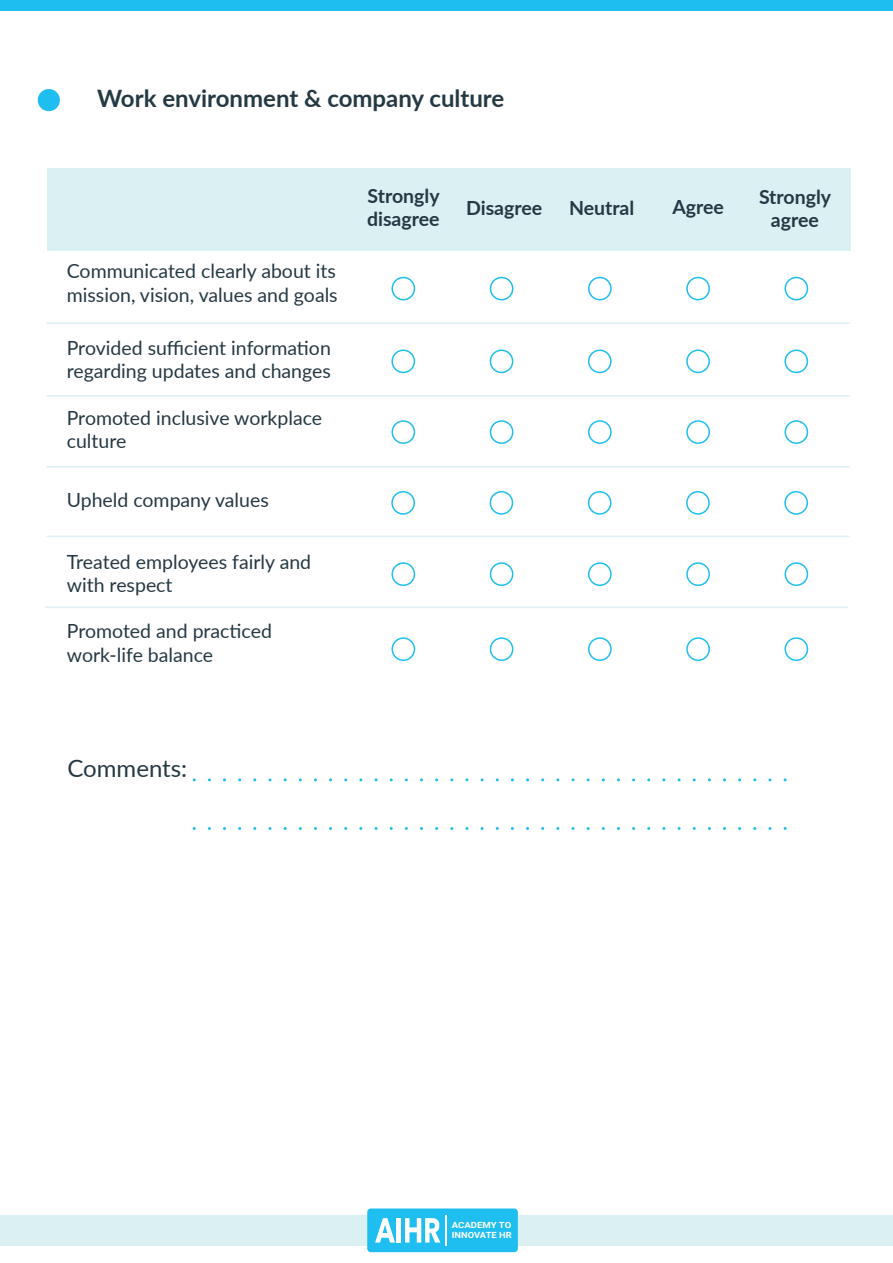
<style>
.page{position:relative;width:893px;height:1263px;background:#fff}
.page>*{position:absolute;margin:0;border:0;box-sizing:border-box;transform-origin:0 0}
.t1{font:700 24px "Lato";color:#243944}
.t2{font:24px "Lato";color:#243944}
.t3{font:19.5px/23.4px "Lato";color:#243944}
.t4{font:700 19.5px/23.4px "Lato";color:#243944}
.t5{font:700 8.4px/9.8px "Roboto";letter-spacing:-.005em;color:#fff;scale:1.14 1}
</style>
<div class="page">
<div style="left:0;top:0;width:893px;height:11px;background:#1fbef0"></div>
<div style="left:47px;top:168px;width:803px;height:83px;background:#daf0f3"></div>
<div style="left:38px;top:89px;width:22px;height:22px;background:#1fbef0;border-radius:50%"></div>
<hr style="left:47px;top:536px;width:803px;height:1px;background:#dcf0f3">
<hr style="left:47px;top:466px;width:803px;height:2px;background:#dcf0f3">
<hr style="left:47px;top:395px;width:803px;height:1px;background:#dcf0f3">
<hr style="left:47px;top:322px;width:803px;height:2px;background:#dcf0f3">
<hr style="left:45px;top:607px;width:803px;height:1px;background:#dcf0f3">
<div style="left:391px;top:277px;width:24px;height:23px;border:2px solid #1fbef0;border-radius:50%"></div>
<div style="left:784px;top:277px;width:24px;height:23px;border:2px solid #1fbef0;border-radius:50%"></div>
<div style="left:686px;top:277px;width:24px;height:23px;border:2px solid #1fbef0;border-radius:50%"></div>
<div style="left:588px;top:277px;width:24px;height:23px;border:2px solid #1fbef0;border-radius:50%"></div>
<div style="left:490px;top:277px;width:23px;height:23px;border:2px solid #1fbef0;border-radius:50%"></div>
<div style="left:391px;top:349px;width:24px;height:24px;border:2px solid #1fbef0;border-radius:50%"></div>
<div style="left:784px;top:349px;width:24px;height:24px;border:2px solid #1fbef0;border-radius:50%"></div>
<div style="left:686px;top:349px;width:24px;height:24px;border:2px solid #1fbef0;border-radius:50%"></div>
<div style="left:588px;top:349px;width:24px;height:24px;border:2px solid #1fbef0;border-radius:50%"></div>
<div style="left:490px;top:349px;width:23px;height:24px;border:2px solid #1fbef0;border-radius:50%"></div>
<div style="left:391px;top:420px;width:24px;height:24px;border:2px solid #1fbef0;border-radius:50%"></div>
<div style="left:784px;top:420px;width:24px;height:24px;border:2px solid #1fbef0;border-radius:50%"></div>
<div style="left:686px;top:420px;width:24px;height:24px;border:2px solid #1fbef0;border-radius:50%"></div>
<div style="left:588px;top:420px;width:24px;height:24px;border:2px solid #1fbef0;border-radius:50%"></div>
<div style="left:490px;top:420px;width:23px;height:24px;border:2px solid #1fbef0;border-radius:50%"></div>
<div style="left:391px;top:491px;width:24px;height:24px;border:2px solid #1fbef0;border-radius:50%"></div>
<div style="left:784px;top:491px;width:24px;height:24px;border:2px solid #1fbef0;border-radius:50%"></div>
<div style="left:686px;top:491px;width:24px;height:24px;border:2px solid #1fbef0;border-radius:50%"></div>
<div style="left:588px;top:491px;width:23px;height:24px;border:2px solid #1fbef0;border-radius:50%"></div>
<div style="left:490px;top:491px;width:23px;height:24px;border:2px solid #1fbef0;border-radius:50%"></div>
<div style="left:391px;top:562px;width:24px;height:24px;border:2px solid #1fbef0;border-radius:50%"></div>
<div style="left:784px;top:562px;width:24px;height:24px;border:2px solid #1fbef0;border-radius:50%"></div>
<div style="left:686px;top:562px;width:24px;height:24px;border:2px solid #1fbef0;border-radius:50%"></div>
<div style="left:588px;top:562px;width:24px;height:24px;border:2px solid #1fbef0;border-radius:50%"></div>
<div style="left:490px;top:562px;width:23px;height:24px;border:2px solid #1fbef0;border-radius:50%"></div>
<div style="left:391px;top:637px;width:24px;height:24px;border:2px solid #1fbef0;border-radius:50%"></div>
<div style="left:784px;top:637px;width:24px;height:24px;border:2px solid #1fbef0;border-radius:50%"></div>
<div style="left:686px;top:637px;width:24px;height:24px;border:2px solid #1fbef0;border-radius:50%"></div>
<div style="left:588px;top:637px;width:24px;height:24px;border:2px solid #1fbef0;border-radius:50%"></div>
<div style="left:490px;top:637px;width:23px;height:24px;border:2px solid #1fbef0;border-radius:50%"></div>
<div style="left:0;top:1215px;width:893px;height:31px;background:#daf0f3"></div>
<div style="left:367px;top:1208px;width:151px;height:44px;background:#1fbef0;border-radius:4px"></div>
<hr style="left:446px;top:1215px;width:1px;height:30px;background:#fff">
<svg style="left:375px;top:1218px;width:20px;height:24px"></svg>
<hr style="left:397px;top:1218px;width:4px;height:24px;background:#fff">
<svg style="left:405px;top:1218px;width:35px;height:24px"></svg>
<svg style="left:194px;top:778px;width:593px;height:3px"></svg>
<svg style="left:194px;top:827px;width:593px;height:3px"></svg>
<p class="t1" style="left:97px;top:80px;width:409px">Work environment &amp; company culture</p>
<p class="t3" style="left:67px;top:259px;width:272px">Communicated clearly about its mission, vision, values and goals</p>
<p class="t3" style="left:67px;top:335px;width:266px">Provided sufficient information regarding updates and changes</p>
<p class="t3" style="left:67px;top:405px;width:257px">Promoted inclusive workplace culture</p>
<p class="t3" style="left:67px;top:487px;width:203px">Upheld company values</p>
<p class="t3" style="left:67px;top:549px;width:246px">Treated employees fairly and with respect</p>
<p class="t3" style="left:67px;top:619px;width:207px">Promoted and practiced work-life balance</p>
<p class="t4" style="left:367px;top:183px;width:74px">Strongly disagree</p>
<p class="t4" style="left:466px;top:195px;width:78px">Disagree</p>
<p class="t4" style="left:569px;top:195px;width:67px">Neutral</p>
<p class="t4" style="left:672px;top:195px;width:53px">Agree</p>
<p class="t4" style="left:759px;top:184px;width:74px;text-align:center">Strongly agree</p>
<p class="t2" style="left:67px;top:751px;width:121px">Comments:</p>
<p class="t5" style="left:452px;top:1220px;width:54px">ACADEMY TO<br>INNOVATE HR</p>
</div>
